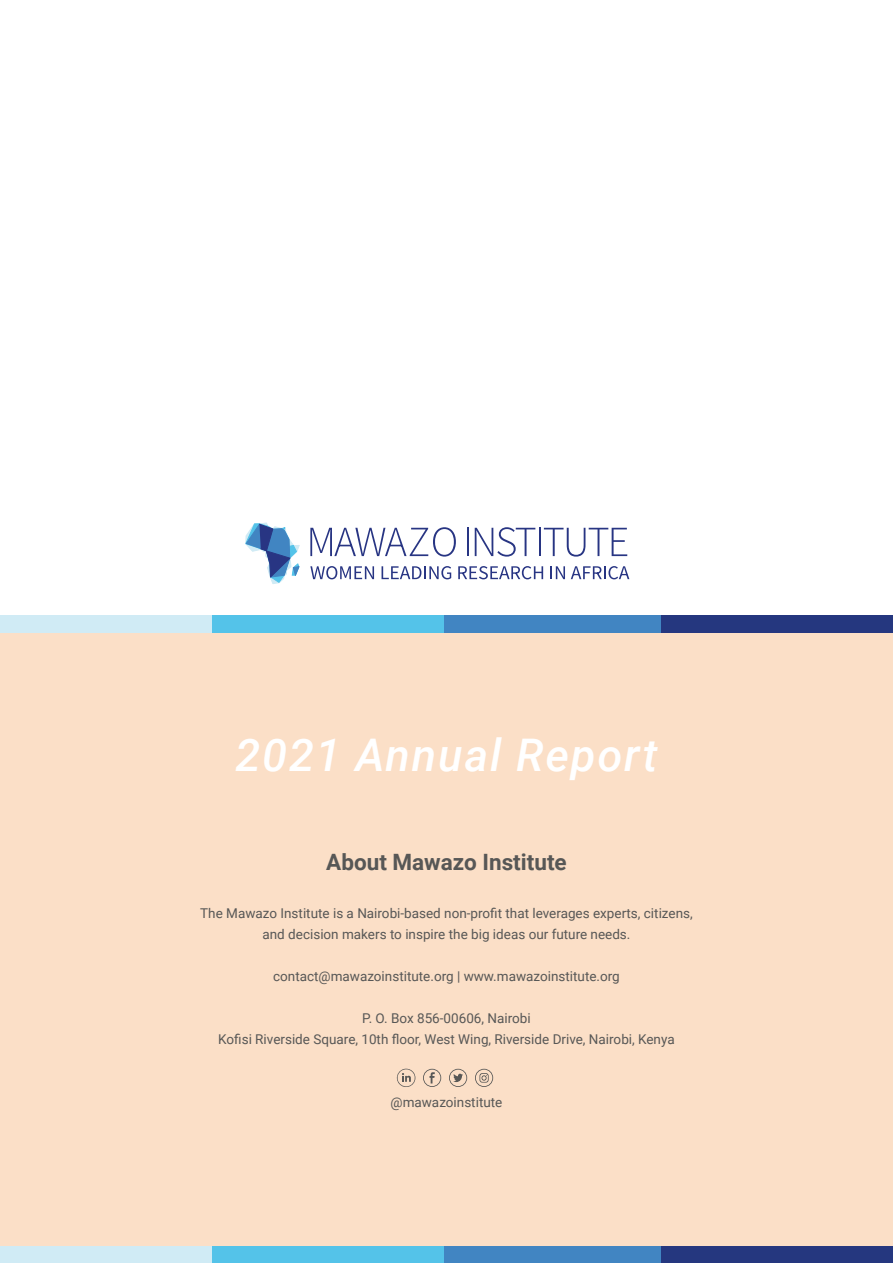
<style>
.page{position:relative;width:893px;height:1263px;background:#fff}
.page>*{position:absolute;margin:0;border:0;box-sizing:border-box;transform-origin:0 0}
.t1{font:italic 500 45px "Roboto";letter-spacing:.04em;color:#fff}
.t2{font:700 22.5px "Roboto";color:#575756}
.t3{font:13.5px/21px "Roboto";color:#575756;text-align:center}
</style>
<div class="page">
<div style="left:0;top:14px;width:893px;height:1249px;background:#fbdfc7"></div>
<div style="left:0;top:1px;width:893px;height:614px;background:#fff"></div>
<svg style="left:310px;top:527px;width:146px;height:30px"></svg>
<hr style="left:467px;top:528px;width:2px;height:28px;background:#283583">
<svg style="left:475px;top:527px;width:60px;height:30px"></svg>
<hr style="left:539px;top:528px;width:2px;height:28px;background:#283583">
<svg style="left:544px;top:528px;width:83px;height:29px"></svg>
<svg style="left:310px;top:566px;width:64px;height:13px"></svg>
<svg style="left:382px;top:566px;width:69px;height:13px"></svg>
<svg style="left:458px;top:566px;width:85px;height:13px"></svg>
<svg style="left:551px;top:566px;width:14px;height:13px"></svg>
<svg style="left:571px;top:566px;width:58px;height:13px"></svg>
<svg style="left:246px;top:523px;width:53px;height:61px"></svg>
<div style="left:0;top:1247px;width:232px;height:16px;background:#d0ebf5"></div>
<div style="left:212px;top:1247px;width:232px;height:16px;background:#54c3e9"></div>
<div style="left:444px;top:1247px;width:231px;height:16px;background:#4185c2"></div>
<div style="left:661px;top:1247px;width:232px;height:16px;background:#25377f"></div>
<div style="left:0;top:615px;width:232px;height:17px;background:#d0ebf5"></div>
<div style="left:212px;top:615px;width:232px;height:17px;background:#54c3e9"></div>
<div style="left:444px;top:615px;width:231px;height:17px;background:#4185c2"></div>
<div style="left:661px;top:615px;width:232px;height:17px;background:#25377f"></div>
<svg style="left:449px;top:1069px;width:18px;height:18px"></svg>
<svg style="left:423px;top:1069px;width:18px;height:18px"></svg>
<svg style="left:396px;top:1069px;width:19px;height:18px"></svg>
<svg style="left:475px;top:1069px;width:18px;height:18px"></svg>
<h1 class="t1" style="left:235px;top:723px;width:424px">2021 Annual Report</h1>
<h2 class="t2" style="left:326px;top:846px;width:242px">About Mawazo Institute</h2>
<p class="t3" style="left:200px;top:902px;width:494px">The Mawazo Institute is a Nairobi-based non-profit that leverages experts, citizens, and decision makers to inspire the big ideas our future needs.</p>
<p class="t3" style="left:273px;top:965px;width:348px">contact@mawazoinstitute.org | www.mawazoinstitute.org</p>
<p class="t3" style="left:218px;top:1007px;width:458px">P. O. Box 856-00606, Nairobi<br>Kofisi Riverside Square, 10th floor, West Wing, Riverside Drive, Nairobi, Kenya</p>
<p class="t3" style="left:391px;top:1091px;width:113px">@mawazoinstitute</p>
</div>
